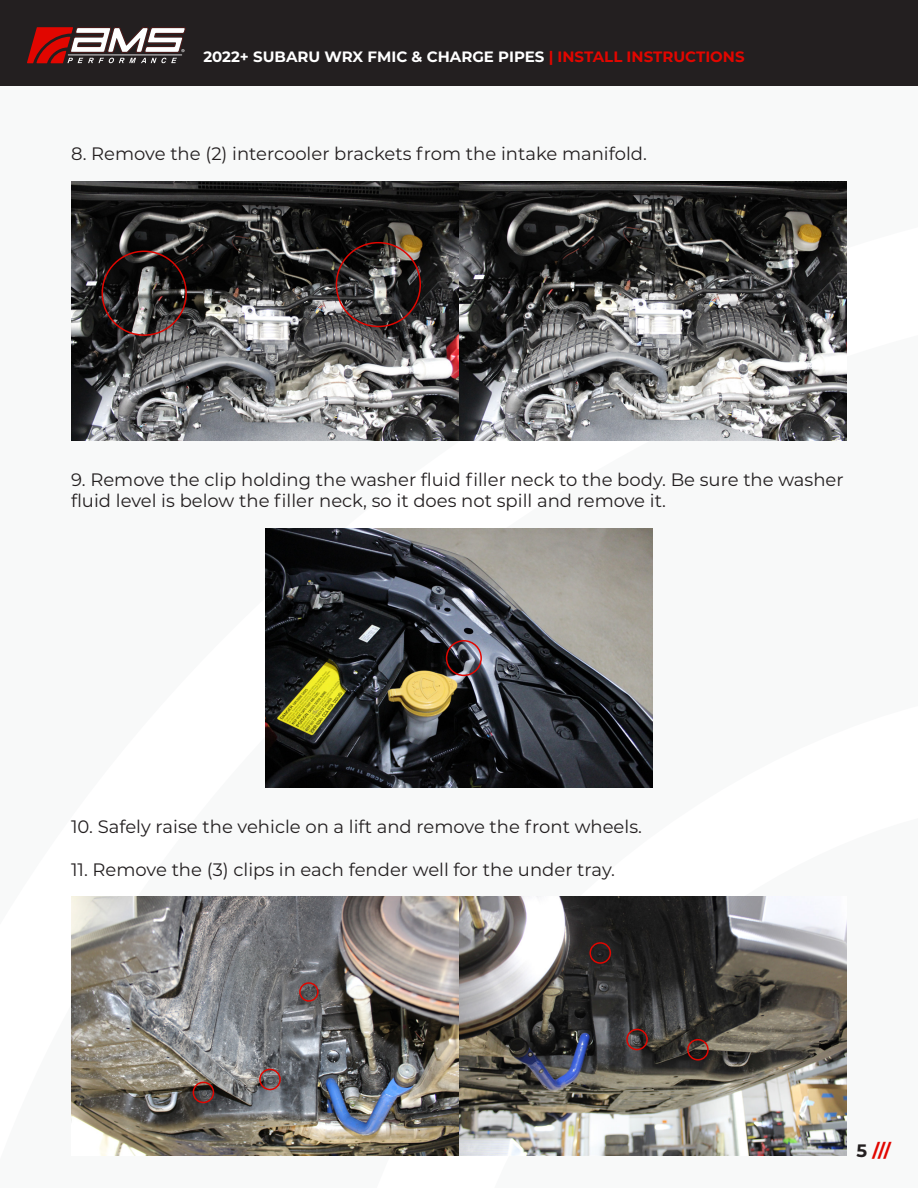
<style>
.page{position:relative;width:918px;height:1188px;background:#fff}
.page>*{position:absolute;margin:0;border:0;box-sizing:border-box;transform-origin:0 0}
.t1{font:18px/21.6px "Montserrat";color:#231f20}
.t2{font:700 18px "Montserrat";color:#e10600}
.t3{font:700 15px "Montserrat";color:#fff}
.s1{color:#e10600}
.s2{color:#231f20}
</style>
<div class="page">
<div style="left:0;top:0;width:918px;height:85px;background:#231f20"></div>
<svg style="left:27px;top:27px;width:159px;height:36px"></svg>
<img style="left:71px;top:181px;width:776px;height:259px">
<div style="left:102px;top:251px;width:85px;height:85px;border:2px solid #e10600;border-radius:50%"></div>
<div style="left:336px;top:242px;width:85px;height:85px;border:2px solid #e10600;border-radius:50%"></div>
<img style="left:265px;top:529px;width:388px;height:258px">
<div style="left:446px;top:640px;width:36px;height:36px;border:2px solid #e10600;border-radius:50%"></div>
<img style="left:71px;top:896px;width:776px;height:259px">
<div style="left:687px;top:1039px;width:22px;height:22px;border:2px solid #e10600;border-radius:50%"></div>
<div style="left:626px;top:1029px;width:22px;height:21px;border:2px solid #e10600;border-radius:50%"></div>
<div style="left:590px;top:942px;width:21px;height:22px;border:2px solid #e10600;border-radius:50%"></div>
<div style="left:259px;top:1069px;width:22px;height:21px;border:2px solid #e10600;border-radius:50%"></div>
<div style="left:193px;top:1082px;width:21px;height:21px;border:2px solid #e10600;border-radius:50%"></div>
<div style="left:299px;top:982px;width:20px;height:20px;border:2px solid #e10600;border-radius:50%"></div>
<p class="t3" style="left:203px;top:46px;width:543px">2022+ SUBARU WRX FMIC &amp; CHARGE PIPES <span class="s1">| INSTALL INSTRUCTIONS</span></p>
<p class="t1" style="left:71px;top:142px;width:577px">8. Remove the (2) intercooler brackets from the intake manifold.</p>
<p class="t1" style="left:71px;top:468px;width:774px">9. Remove the clip holding the washer fluid filler neck to the body. Be sure the washer fluid level is below the filler neck, so it does not spill and remove it.</p>
<p class="t1" style="left:71px;top:815px;width:572px">10. Safely raise the vehicle on a lift and remove the front wheels.</p>
<p class="t1" style="left:71px;top:858px;width:546px">11. Remove the (3) clips in each fender well for the under tray.</p>
<p class="t2" style="left:857px;top:1137px;width:36px"><span class="s2">5</span> ///</p>
</div>
